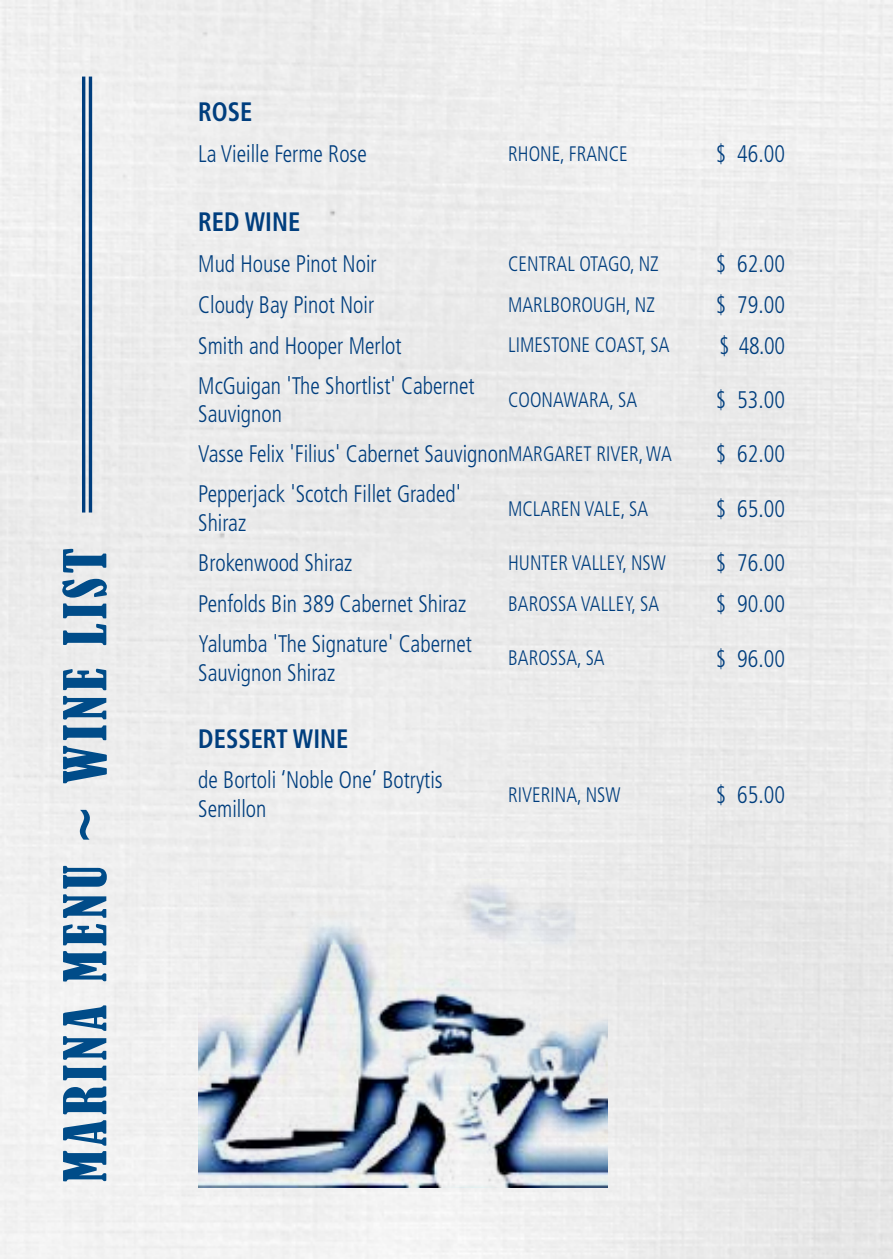
<style>
.page{position:relative;width:893px;height:1259px;background:#ececec}
.page>*{position:absolute;margin:0;border:0;box-sizing:border-box;transform-origin:0 0}
.t1{font:condensed 54.9px "Bernard";letter-spacing:.08em;color:#004c89}
.t2{font:700 condensed 26.7px "Frutiger LT Std";color:#003e7e;scale:.92 1}
.t3{font:300 condensed 24px/28.8px "Frutiger LT Std";color:#003e7e;scale:.92 1}
.t4{font:300 condensed 21px "Frutiger LT Std";color:#003e7e;scale:.92 1}
.s1{font-size:21px}
</style>
<div class="page">
<hr style="left:82px;top:77px;width:3px;height:435px;background:#003e7e">
<hr style="left:89px;top:77px;width:3px;height:435px;background:#003e7e">
<img style="left:198px;top:879px;width:409px;height:308px">
<h1 class="t1" style="left:53px;top:1182px;width:636px;rotate:-90deg">marina menu ~ wine list</h1>
<p class="t2" style="left:198px;top:95px;width:15px">ROSE</p>
<p class="t3" style="left:198px;top:140px;width:185px">La Vieille Ferme Rose</p>
<p class="t4" style="left:508px;top:142px;width:131px">Rhone, FRANCE</p>
<p class="t3" style="left:716px;top:140px;width:77px">$ 46.00</p>
<p class="t2" style="left:198px;top:206px;width:112px">RED WINE</p>
<p class="t3" style="left:198px;top:249px;width:195px">Mud House Pinot Noir</p>
<p class="t4" style="left:508px;top:251px;width:165px">Central Otago, NZ</p>
<p class="t3" style="left:716px;top:249px;width:77px">$ 62.00</p>
<p class="t3" style="left:198px;top:290px;width:193px">Cloudy Bay Pinot Noir</p>
<p class="t4" style="left:508px;top:292px;width:161px">Marlborough, NZ</p>
<p class="t3" style="left:716px;top:290px;width:77px">$ 79.00</p>
<p class="t3" style="left:198px;top:331px;width:223px">Smith and Hooper Merlot</p>
<p class="t4" style="left:508px;top:333px;width:176px">Limestone Coast, SA</p>
<p class="t3" style="left:719px;top:331px;width:73px">$ 48.00</p>
<p class="t3" style="left:198px;top:371px;width:302px">McGuigan 'The Shortlist' Cabernet<br>Sauvignon</p>
<p class="t4" style="left:508px;top:388px;width:141px">Coonawara, SA</p>
<p class="t3" style="left:716px;top:385px;width:77px">$ 53.00</p>
<p class="t3" style="left:198px;top:440px;width:516px">Vasse Felix 'Filius' Cabernet Sauvignon<span class="s1">Margaret Rive r, WA</span></p>
<p class="t3" style="left:716px;top:440px;width:77px">$ 62.00</p>
<p class="t3" style="left:198px;top:480px;width:287px">Pepperjack 'Scotch Fillet Graded'<br>Shiraz</p>
<p class="t4" style="left:508px;top:496px;width:153px">McLaren Vale, SA</p>
<p class="t3" style="left:716px;top:494px;width:77px">$ 65.00</p>
<p class="t3" style="left:198px;top:549px;width:169px">Brokenwood Shiraz</p>
<p class="t4" style="left:508px;top:551px;width:173px">H unter Valley, NSW</p>
<p class="t3" style="left:716px;top:549px;width:77px">$ 76.00</p>
<p class="t3" style="left:198px;top:590px;width:293px">Penfolds Bin 389 Cabernet Shiraz</p>
<p class="t4" style="left:508px;top:592px;width:165px">Barossa Valley, SA</p>
<p class="t3" style="left:716px;top:590px;width:77px">$ 90.00</p>
<p class="t3" style="left:198px;top:630px;width:299px">Yalumba 'The Signature' Cabernet<br>Sauvignon Shiraz</p>
<p class="t4" style="left:508px;top:646px;width:106px">Barossa, SA</p>
<p class="t3" style="left:716px;top:644px;width:77px">$ 96.00</p>
<p class="t2" style="left:198px;top:723px;width:165px">DESSERT WINE</p>
<p class="t3" style="left:198px;top:766px;width:267px">de Bortoli ‘Noble One’ Botrytis<br>Semillon</p>
<p class="t4" style="left:508px;top:782px;width:124px">Riverina, NSW</p>
<p class="t3" style="left:716px;top:780px;width:77px">$ 65.00</p>
</div>
